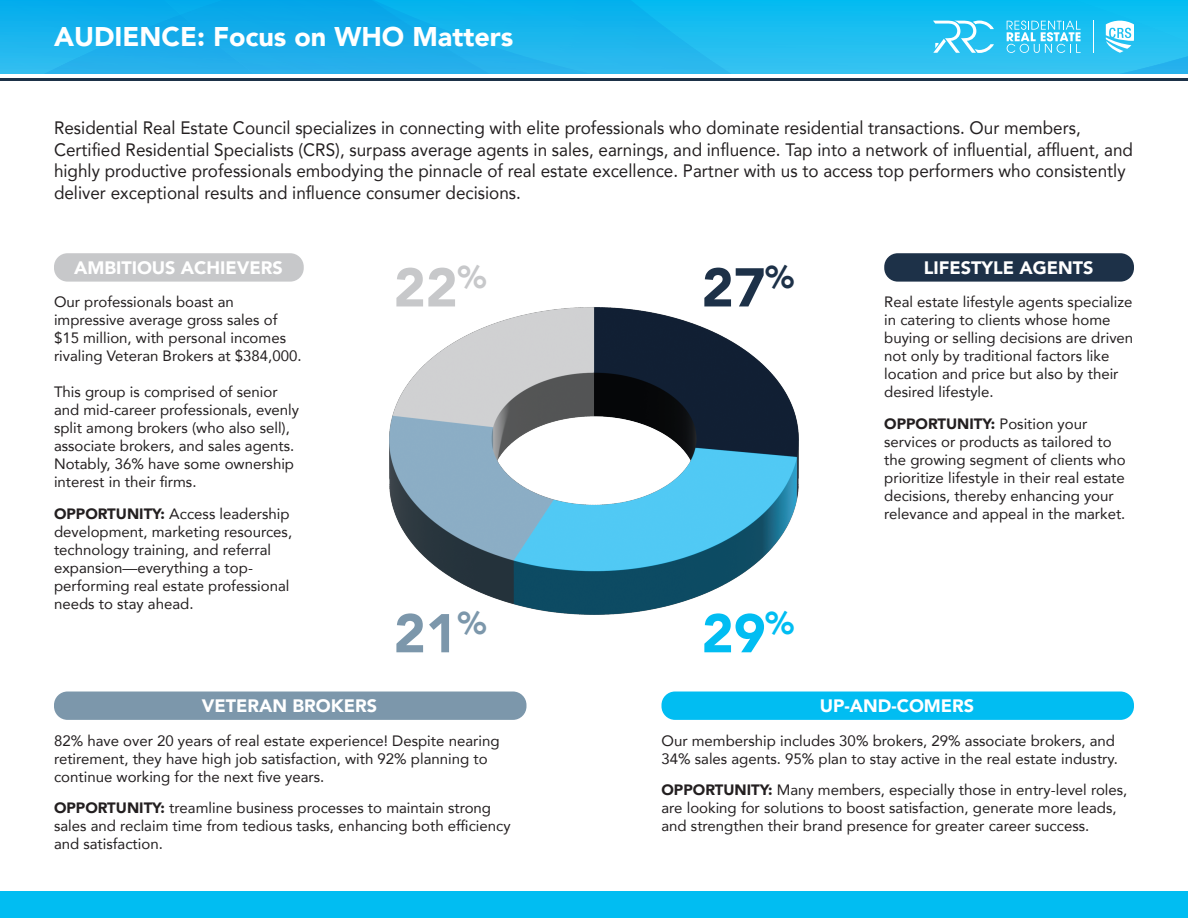
<style>
.page{position:relative;width:1188px;height:918px;background:#fff}
.page>*{position:absolute;margin:0;border:0;box-sizing:border-box;transform-origin:0 0}
.t1{font:900 54px "Avenir";color:#7c97ab}
.t2{font:900 54px "Avenir";color:#c7c8ca}
.t3{font:900 54px "Avenir";color:#01bdf2}
.t4{font:900 54px "Avenir";color:#1d3148}
.t5{font:900 27px "Avenir";color:#fff}
.t6{font:18px/21.6px "Avenir";color:#231f20;scale:.95 1}
.t7{font:900 18px "Avenir";color:#fff}
.t8{font:15px/18px "Avenir";color:#231f20}
.s1{font-weight:900}
</style>
<div class="page">
<div style="left:0;top:0;width:1188px;height:74px;background:linear-gradient(to bottom,#04b3ee,#31b9ee)"></div>
<div style="left:0;top:891px;width:1188px;height:27px;background:#01bdf2"></div>
<hr style="left:0;top:78px;width:1188px;height:3px;background:#1d3148">
<hr style="left:1093px;top:21px;width:1px;height:32px;background:#fff">
<svg style="left:933px;top:21px;width:61px;height:32px"></svg>
<svg style="left:1106px;top:21px;width:28px;height:32px"></svg>
<svg style="left:1007px;top:21px;width:74px;height:32px;background:#5bd1f4"></svg>
<div style="left:54px;top:692px;width:472px;height:28px;background:#7c97ab;border-radius:14px"></div>
<div style="left:662px;top:692px;width:472px;height:28px;background:#01bdf2;border-radius:14px"></div>
<div style="left:54px;top:253px;width:250px;height:29px;background:#c7c8ca;border-radius:14px"></div>
<div style="left:884px;top:253px;width:250px;height:29px;background:#1d3148;border-radius:14px"></div>
<img style="left:390px;top:307px;width:408px;height:307px">
<p class="t5" style="left:54px;top:13px;width:461px">AUDIENCE: Focus on WHO Matters</p>
<p class="t6" style="left:54px;top:117px;width:1137px">Residential Real Estate Council specializes in connecting with elite professionals who dominate residential transactions. Our members, Certified Residential Specialists (CRS), surpass average agents in sales, earnings, and influence. Tap into a network of influential, affluent, and highly productive professionals embodying the pinnacle of real estate excellence. Partner with us to access top performers who consistently deliver exceptional results and influence consumer decisions.</p>
<p class="t7" style="left:74px;top:252px;width:210px">AMBITIOUS ACHIEVERS</p>
<p class="t8" style="left:54px;top:293px;width:249px">Our professionals boast an impressive average gross sales of $15 million, with personal incomes rivaling Veteran Brokers at $384,000.</p>
<p class="t8" style="left:54px;top:383px;width:247px">This group is comprised of senior and mid-career professionals, evenly split among brokers (who also sell), associate brokers, and sales agents.<br>Notably, 36% have some ownership interest in their firms.</p>
<p class="t8" style="left:54px;top:504px;width:240px"><span class="s1">OPPORTUNITY:</span> Access leadership development, marketing resources, technology training, and referral expansion—everything a top&shy;performing real estate professional needs to stay ahead.</p>
<p class="t2" style="left:394px;top:241px;width:94px">22<sup>%</sup></p>
<p class="t1" style="left:394px;top:587px;width:94px">21<sup>%</sup></p>
<p class="t7" style="left:202px;top:690px;width:177px">VETERAN BROKERS</p>
<p class="t8" style="left:54px;top:731px;width:447px">82% have over 20 years of real estate experience! Despite nearing retirement, they have high job satisfaction, with 92% planning to continue working for the next five years.</p>
<p class="t8" style="left:54px;top:798px;width:458px"><span class="s1">OPPORTUNITY:</span> treamline business processes to maintain strong sales and reclaim time from tedious tasks, enhancing both efficiency and satisfaction.</p>
<p class="t4" style="left:702px;top:241px;width:94px">27<sup>%</sup></p>
<p class="t3" style="left:702px;top:587px;width:94px">29<sup>%</sup></p>
<p class="t7" style="left:924px;top:252px;width:171px">LIFESTYLE AGENTS</p>
<p class="t8" style="left:884px;top:293px;width:250px">Real estate lifestyle agents specialize in catering to clients whose home buying or selling decisions are driven not only by traditional factors like location and price but also by their desired lifestyle.</p>
<p class="t8" style="left:884px;top:414px;width:243px"><span class="s1">OPPORTUNITY:</span> Position your services or products as tailored to the growing segment of clients who prioritize lifestyle in their real estate decisions, thereby enhancing your relevance and appeal in the market.</p>
<p class="t7" style="left:820px;top:690px;width:156px">UP-AND-COMERS</p>
<p class="t8" style="left:662px;top:731px;width:458px">Our membership includes 30% brokers, 29% associate brokers, and<br>34% sales agents. 95% plan to stay active in the real estate industry.</p>
<p class="t8" style="left:662px;top:780px;width:467px"><span class="s1">OPPORTUNITY:</span> Many members, especially those in entry-level roles, are looking for solutions to boost satisfaction, generate more leads, and strengthen their brand presence for greater career success.</p>
</div>
